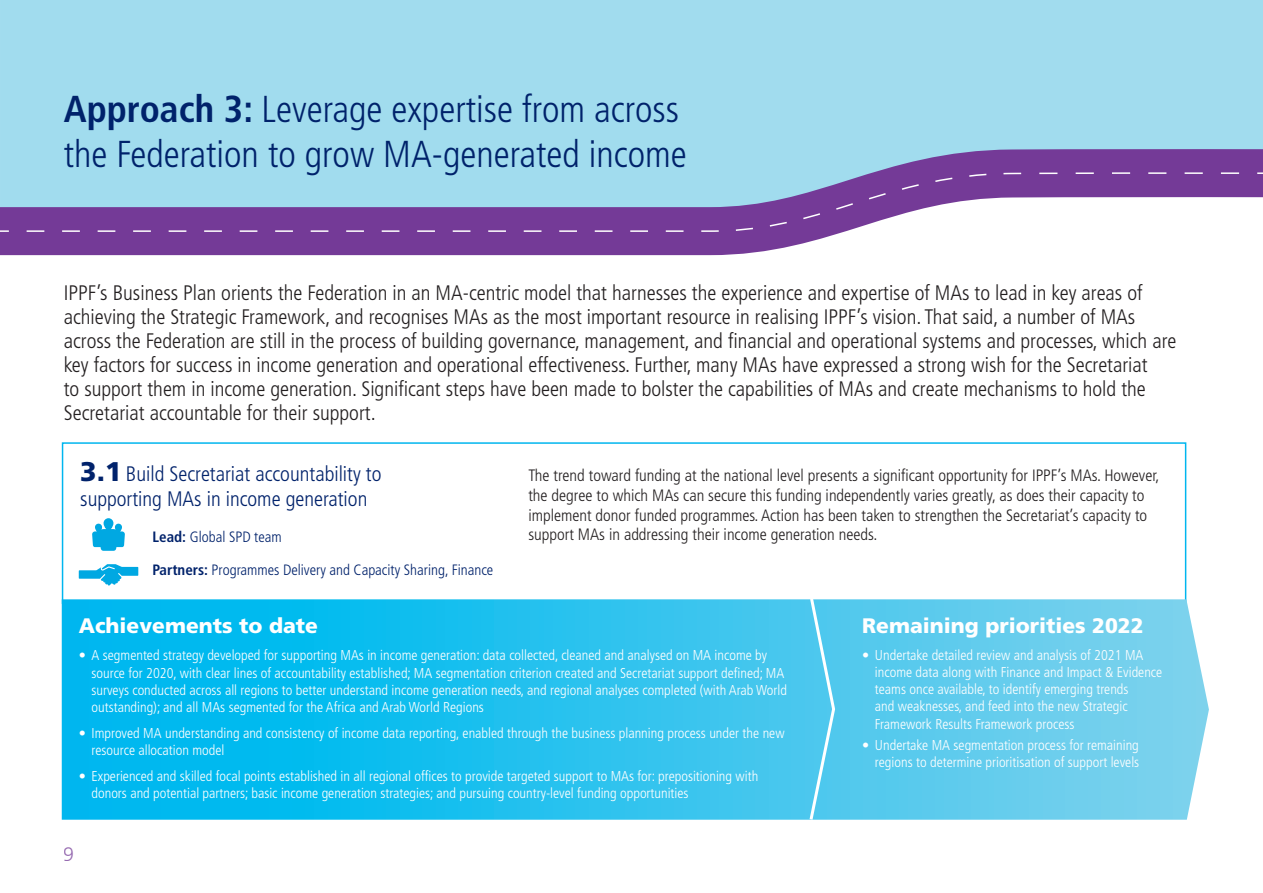
<style>
.page{position:relative;width:1263px;height:893px;background:#fff}
.page>*{position:absolute;margin:0;border:0;box-sizing:border-box;transform-origin:0 0}
.t1{font:300 condensed 37.5px/45px "Frutiger LT Std";color:#00226b}
.t2{font:300 condensed 21px/24px "Frutiger LT Std";color:#231f20}
.t3{font:300 condensed 21px/25.2px "Frutiger LT Std";color:#00226b}
.Bullets{font:900 21px "Frutiger LT Std";color:#fff}
.t4{font:300 19.5px "Frutiger LT Std";color:#743a97}
.t5{font:300 condensed 16.5px/19.8px "Frutiger LT Std";color:#231f20}
.t6{font:300 condensed 15px "Frutiger LT Std";color:#00226b}
.t7{font:300 condensed 14.25px/17.2px "Frutiger LT Std";color:#fff}
.s1{font-weight:700}
.s2{font-weight:900;font-stretch:normal;font-size:27px}
</style>
<div class="page">
<div style="left:0;top:0;width:1263px;height:125px;background:#a1dcee"></div>
<svg style="left:0;top:125px;width:1263px;height:131px;background:#a0b2d7"></svg>
<div style="left:62px;top:442px;width:1124px;height:163px;border:2px solid #00b6ef"></div>
<svg style="left:0;top:172px;width:1263px;height:61px"></svg>
<svg style="left:92px;top:518px;width:33px;height:33px"></svg>
<svg style="left:79px;top:564px;width:59px;height:21px"></svg>
<svg style="left:62px;top:599px;width:1147px;height:221px;background:#35c4ee"></svg>
<svg style="left:807px;top:599px;width:30px;height:221px;background:#60cdef"></svg>
<p class="t1" style="left:64px;top:87px;width:625px"><span class="s1">Approach 3:</span> Leverage expertise from across the Federation to grow MA-generated income</p>
<p class="t2" style="left:64px;top:281px;width:1114px">IPPF’s Business Plan orients the Federation in an MA-centric model that harnesses the experience and expertise of MAs to lead in key areas of achieving the Strategic Framework, and recognises MAs as the most important resource in realising IPPF’s vision. That said, a number of MAs across the Federation are still in the process of building governance, management, and financial and operational systems and processes, which are key factors for success in income generation and operational effectiveness. Further, many MAs have expressed a strong wish for the Secretariat<br>to support them in income generation. Significant steps have been made to bolster the capabilities of MAs and create mechanisms to hold the Secretariat accountable for their support.</p>
<p class="t3" style="left:80px;top:461px;width:303px"><span class="s2">3.1</span> Build Secretariat accountability to supporting MAs in income generation</p>
<p class="t6" style="left:153px;top:529px;width:131px"><span class="s1">Lead:</span> Global SPD team</p>
<p class="t6" style="left:153px;top:562px;width:342px"><span class="s1">Partners:</span> Programmes Delivery and Capacity Sharing, Finance</p>
<p class="t5" style="left:528px;top:466px;width:632px">The trend toward funding at the national level presents a significant opportunity for IPPF’s MAs. However, the degree to which MAs can secure this funding independently varies greatly, as does their capacity to implement donor funded programmes. Action has been taken to strengthen the Secretariat’s capacity to support MAs in addressing their income generation needs.</p>
<p class="Bullets" style="left:79px;top:613px;width:241px">Achievements to date</p>
<p class="t7" style="left:92px;top:647px;width:697px;text-indent:-13px">• A segmented strategy developed for supporting MAs in income generation: data collected, cleaned and analysed on MA income by source for 2020, with clear lines of accountability established; MA segmentation criterion created and Secretariat support defined; MA surveys conducted across all regions to better understand income generation needs, and regional analyses completed (with Arab World outstanding); and all MAs segmented for the Africa and Arab World Regions</p>
<p class="t7" style="left:92px;top:725px;width:694px;text-indent:-13px">• Improved MA understanding and consistency of income data reporting, enabled through the business planning process under the new resource allocation model</p>
<p class="t7" style="left:92px;top:768px;width:668px;text-indent:-13px">• Experienced and skilled focal points established in all regional offices to provide targeted support to MAs for: prepositioning with donors and potential partners; basic income generation strategies; and pursuing country-level funding opportunities</p>
<h3 class="t4" style="left:64px;top:843px;width:12px">9</h3>
<p class="Bullets" style="left:862px;top:612px;width:283px">Remaining priorities 2022</p>
<p class="t7" style="left:875px;top:646px;width:289px;text-indent:-13px">• Undertake detailed review and analysis of 2021 MA income data along with Finance and Impact &amp; Evidence teams once available, to identify emerging trends<br>and weaknesses, and feed into the new Strategic Framework Results Framework process</p>
<p class="t7" style="left:862px;top:737px;width:279px;text-align:right">• Undertake MA segmentation process for remaining regions to determine prioritisation of support levels</p>
</div>
